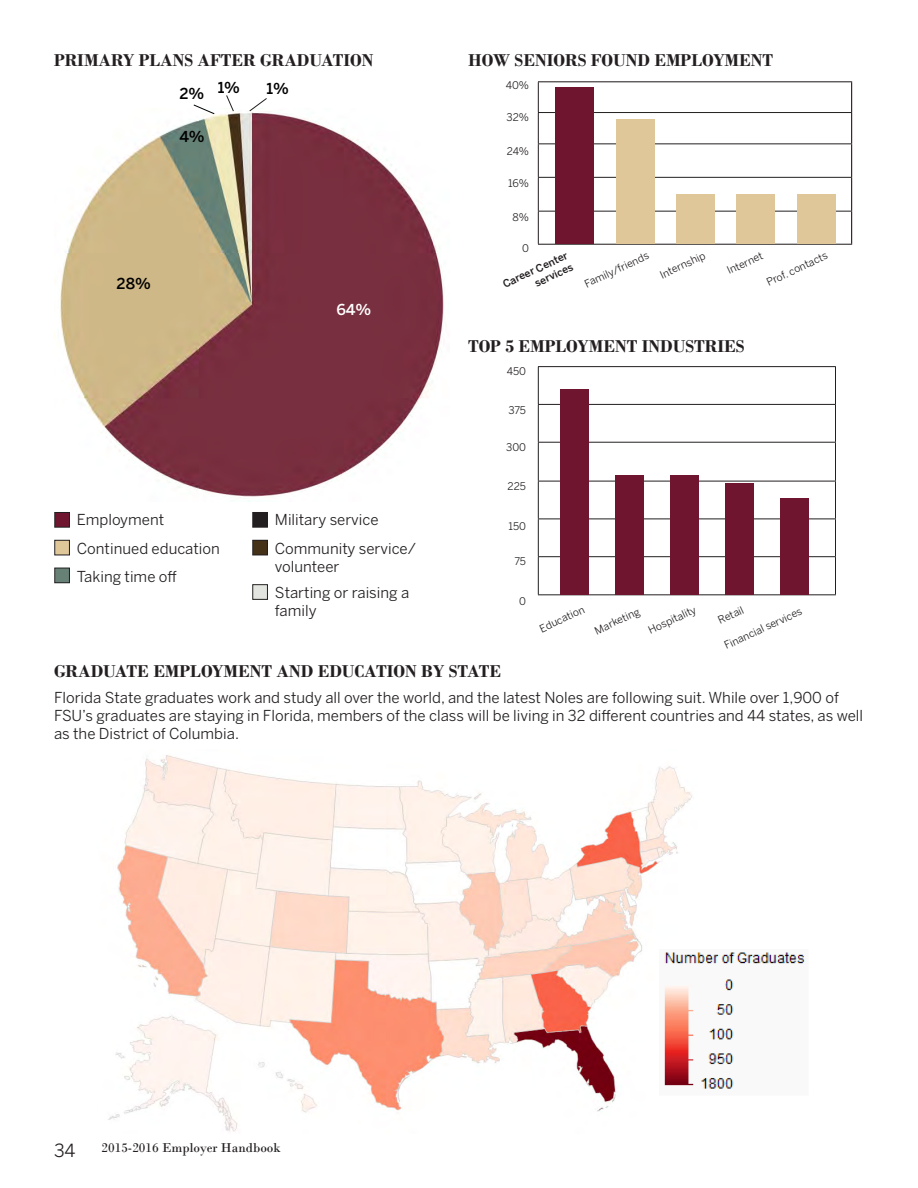
<style>
.page{position:relative;width:918px;height:1188px;background:#fff}
.page>*{position:absolute;margin:0;border:0;box-sizing:border-box;transform-origin:0 0}
.t1{font:700 18px "Bodoni";color:#231f20}
.t2{font:18px "Benton Sans";color:#231f20}
.t3{font:15px/18px "Benton Sans";color:#231f20}
.t4{font:500 15px "Benton Sans";color:#000}
.t5{font:500 15px "Benton Sans";color:#fff}
.t6{font:13.5px "Bodoni";color:#231f20}
.t7{font:10.5px "Benton Sans";color:#231f20}
.t8{font:500 10.5px/12.6px "Benton Sans";color:#231f20;text-align:right}
</style>
<div class="page">
<img style="left:54px;top:112px;width:390px;height:390px">
<svg style="left:193px;top:104px;width:22px;height:11px"></svg>
<svg style="left:226px;top:95px;width:8px;height:17px"></svg>
<svg style="left:249px;top:98px;width:18px;height:14px"></svg>
<div style="left:55px;top:512px;width:14px;height:15px;background:#6f1530"></div>
<div style="left:54px;top:512px;width:16px;height:16px;border:1px solid #231f20"></div>
<div style="left:55px;top:568px;width:14px;height:15px;background:#678177"></div>
<div style="left:54px;top:568px;width:16px;height:15px;border:1px solid #231f20"></div>
<div style="left:55px;top:540px;width:14px;height:15px;background:#dfc79a"></div>
<div style="left:54px;top:540px;width:16px;height:15px;border:1px solid #231f20"></div>
<div style="left:253px;top:512px;width:14px;height:15px;background:#231f20"></div>
<div style="left:252px;top:512px;width:16px;height:16px;border:1px solid #231f20"></div>
<div style="left:253px;top:585px;width:14px;height:14px;background:#e3e6e0"></div>
<div style="left:252px;top:584px;width:16px;height:16px;border:1px solid #231f20"></div>
<div style="left:253px;top:540px;width:14px;height:15px;background:#453018"></div>
<div style="left:252px;top:540px;width:16px;height:15px;border:1px solid #231f20"></div>
<svg style="left:539px;top:82px;width:312px;height:162px"></svg>
<hr style="left:538px;top:81px;width:314px;height:1px;background:#231f20">
<hr style="left:538px;top:82px;width:1px;height:30px;background:#231f20">
<hr style="left:851px;top:82px;width:1px;height:30px;background:#231f20">
<hr style="left:538px;top:112px;width:314px;height:1px;background:#231f20">
<hr style="left:538px;top:113px;width:1px;height:30px;background:#231f20">
<hr style="left:851px;top:113px;width:1px;height:30px;background:#231f20">
<hr style="left:538px;top:143px;width:314px;height:1px;background:#231f20">
<hr style="left:538px;top:144px;width:1px;height:33px;background:#231f20">
<hr style="left:851px;top:144px;width:1px;height:33px;background:#231f20">
<hr style="left:538px;top:177px;width:314px;height:1px;background:#231f20">
<hr style="left:538px;top:178px;width:1px;height:33px;background:#231f20">
<hr style="left:851px;top:178px;width:1px;height:33px;background:#231f20">
<hr style="left:538px;top:211px;width:314px;height:1px;background:#231f20">
<hr style="left:538px;top:212px;width:1px;height:32px;background:#231f20">
<hr style="left:851px;top:212px;width:1px;height:32px;background:#231f20">
<hr style="left:538px;top:244px;width:314px;height:1px;background:#231f20">
<div style="left:556px;top:88px;width:38px;height:156px;background:#6f1530"></div>
<div style="left:797px;top:194px;width:38px;height:50px;background:#dfc79a"></div>
<div style="left:737px;top:194px;width:38px;height:50px;background:#dfc79a"></div>
<div style="left:676px;top:194px;width:39px;height:50px;background:#dfc79a"></div>
<div style="left:616px;top:119px;width:38px;height:125px;background:#dfc79a"></div>
<svg style="left:539px;top:367px;width:296px;height:227px"></svg>
<hr style="left:538px;top:366px;width:298px;height:1px;background:#231f20">
<hr style="left:538px;top:367px;width:1px;height:37px;background:#231f20">
<hr style="left:835px;top:367px;width:1px;height:37px;background:#231f20">
<hr style="left:538px;top:404px;width:298px;height:1px;background:#231f20">
<hr style="left:538px;top:405px;width:1px;height:37px;background:#231f20">
<hr style="left:835px;top:405px;width:1px;height:37px;background:#231f20">
<hr style="left:538px;top:442px;width:298px;height:1px;background:#231f20">
<hr style="left:538px;top:443px;width:1px;height:38px;background:#231f20">
<hr style="left:835px;top:443px;width:1px;height:38px;background:#231f20">
<hr style="left:538px;top:481px;width:298px;height:1px;background:#231f20">
<hr style="left:538px;top:481px;width:1px;height:38px;background:#231f20">
<hr style="left:835px;top:481px;width:1px;height:38px;background:#231f20">
<hr style="left:538px;top:519px;width:298px;height:1px;background:#231f20">
<hr style="left:538px;top:519px;width:1px;height:37px;background:#231f20">
<hr style="left:835px;top:519px;width:1px;height:37px;background:#231f20">
<hr style="left:538px;top:556px;width:298px;height:1px;background:#231f20">
<hr style="left:538px;top:557px;width:1px;height:37px;background:#231f20">
<hr style="left:835px;top:557px;width:1px;height:37px;background:#231f20">
<hr style="left:538px;top:594px;width:298px;height:1px;background:#231f20">
<div style="left:671px;top:475px;width:28px;height:119px;background:#6f1530"></div>
<div style="left:616px;top:475px;width:28px;height:119px;background:#6f1530"></div>
<div style="left:561px;top:389px;width:28px;height:205px;background:#6f1530"></div>
<div style="left:781px;top:498px;width:28px;height:96px;background:#6f1530"></div>
<div style="left:726px;top:483px;width:28px;height:111px;background:#6f1530"></div>
<img style="left:108px;top:755px;width:584px;height:377px">
<img style="left:660px;top:949px;width:146px;height:148px">
<p class="t1" style="left:54px;top:49px;width:321px">PRIMARY PLANS AFTER GRADUATION</p>
<p class="t1" style="left:468px;top:49px;width:307px">HOW SENIORS FOUND EMPLOYMENT</p>
<p class="t4" style="left:179px;top:84px;width:26px">2%</p>
<p class="t4" style="left:179px;top:127px;width:27px">4%</p>
<p class="t4" style="left:218px;top:78px;width:24px">1%</p>
<p class="t4" style="left:267px;top:80px;width:24px">1%</p>
<p class="t4" style="left:117px;top:275px;width:36px">28%</p>
<p class="t5" style="left:336px;top:300px;width:36px">64%</p>
<p class="t3" style="left:77px;top:511px;width:89px">Employment</p>
<p class="t3" style="left:275px;top:511px;width:105px">Military service</p>
<p class="t3" style="left:77px;top:539px;width:144px">Continued education</p>
<p class="t3" style="left:77px;top:567px;width:102px">Taking time off</p>
<p class="t3" style="left:275px;top:539px;width:143px">Community service/</p>
<p class="t3" style="left:275px;top:557px;width:66px">volunteer</p>
<p class="t3" style="left:275px;top:584px;width:136px">Starting or raising a</p>
<p class="t3" style="left:275px;top:602px;width:43px">family</p>
<p class="t7" style="left:506px;top:79px;width:25px">40%</p>
<p class="t7" style="left:507px;top:111px;width:24px">32%</p>
<p class="t7" style="left:507px;top:145px;width:24px">24%</p>
<p class="t7" style="left:508px;top:177px;width:23px">16%</p>
<p class="t7" style="left:513px;top:211px;width:18px">8%</p>
<p class="t7" style="left:522px;top:242px;width:8px">0</p>
<p class="t8" style="left:501px;top:279px;width:72px;rotate:-25deg">Career Center services</p>
<p class="t7" style="left:583px;top:278px;width:71px;rotate:-25deg">Family/friends</p>
<p class="t7" style="left:658px;top:270px;width:50px;rotate:-25deg">Internship</p>
<p class="t7" style="left:725px;top:265px;width:40px;rotate:-25deg">Internet</p>
<p class="t7" style="left:765px;top:277px;width:68px;rotate:-25deg">Prof. contacts</p>
<p class="t1" style="left:468px;top:336px;width:278px">TOP 5 EMPLOYMENT INDUSTRIES</p>
<p class="t7" style="left:507px;top:364px;width:21px">450</p>
<p class="t7" style="left:509px;top:404px;width:19px">375</p>
<p class="t7" style="left:506px;top:441px;width:21px">300</p>
<p class="t7" style="left:508px;top:480px;width:20px">225</p>
<p class="t7" style="left:509px;top:520px;width:19px">150</p>
<p class="t7" style="left:514px;top:555px;width:13px">75</p>
<p class="t7" style="left:519px;top:595px;width:8px">0</p>
<p class="t7" style="left:538px;top:623px;width:50px;rotate:-25deg">Education</p>
<p class="t7" style="left:593px;top:625px;width:50px;rotate:-25deg">Marketing</p>
<p class="t7" style="left:716px;top:615px;width:29px;rotate:-25deg">Retail</p>
<p class="t7" style="left:646px;top:625px;width:53px;rotate:-25deg">Hospitality</p>
<p class="t7" style="left:722px;top:640px;width:86px;rotate:-25deg">Financial services</p>
<p class="t1" style="left:54px;top:661px;width:449px">GRADUATE EMPLOYMENT AND EDUCATION BY STATE</p>
<p class="t3" style="left:54px;top:688px;width:811px">Florida State graduates work and study all over the world, and the latest Noles are following suit. While over 1,900 of<br>FSU’s graduates are staying in Florida, members of the class will be living in 32 different countries and 44 states, as well as the District of Columbia.</p>
<p class="t2" style="left:54px;top:1140px;width:23px">34</p>
<p class="t6" style="left:102px;top:1139px;width:181px">2015-2016 Employer Handbook</p>
</div>
